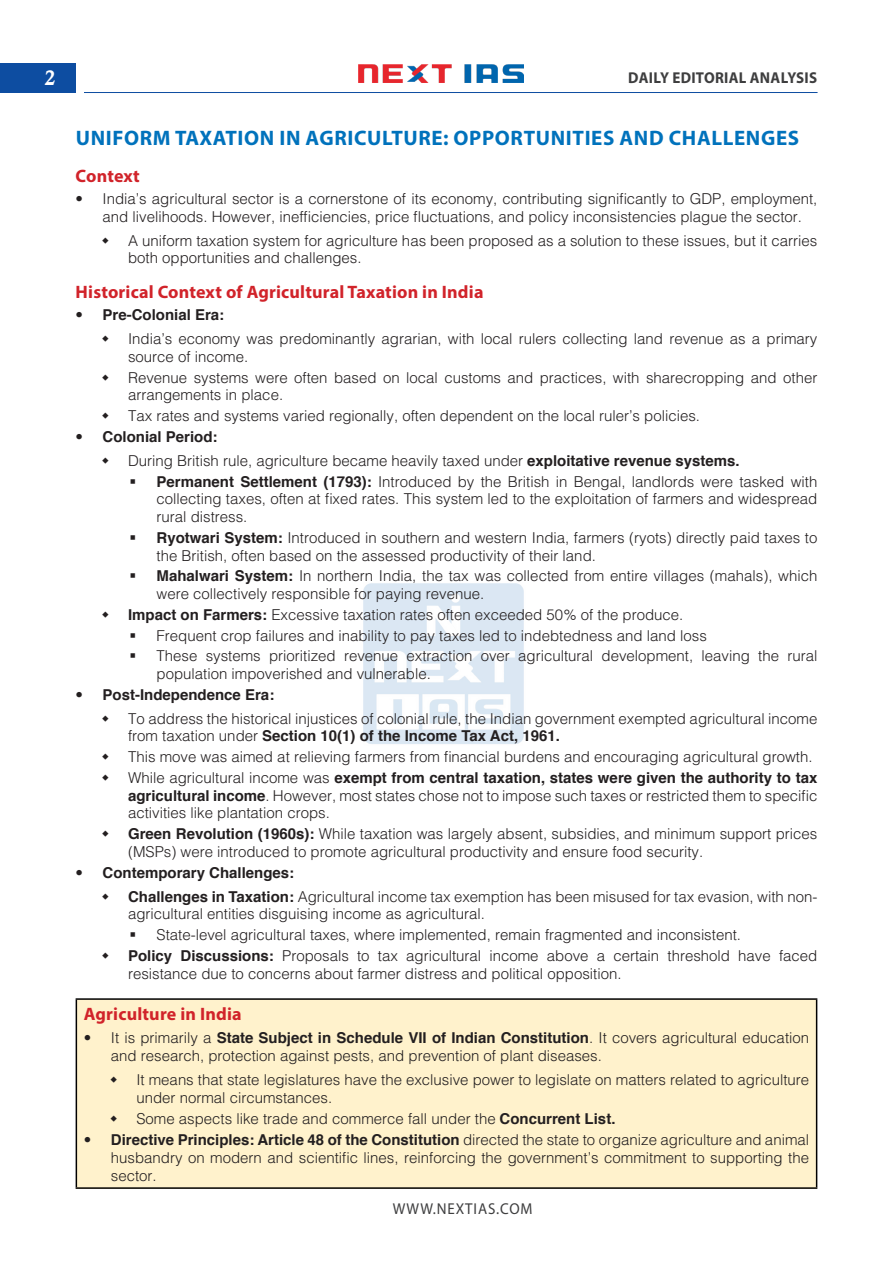
<style>
.page{position:relative;width:893px;height:1263px;background:#fff}
.page>*{position:absolute;margin:0;border:0;box-sizing:border-box;transform-origin:0 0}
.H-1{font:700 21px "Myriad Pro";letter-spacing:.03em;color:#0072bc}
.t1{font:21px "Calis MT Bol";color:#fff}
.H-2{font:700 18px "Myriad Pro";letter-spacing:.01em;color:#d1232a}
.t2{font:700 15.75px "Myriad Pro";letter-spacing:.02em;color:#3e3e3f;scale:.95 1}
.t3{font:15.75px "Myriad Pro";letter-spacing:.06em;color:#3e3e3f;scale:.95 1}
.t4{font:300 15px/17.7px "Helvetica";color:#231f20}
.t5{font:700 15px "Helvetica";color:#231f20}
.s1{font-weight:300}
.s2{font-weight:700}
</style>
<div class="page">
<div style="left:0;top:63px;width:76px;height:30px;background:#0d4da1"></div>
<img style="left:359px;top:64px;width:165px;height:19px">
<hr style="left:84px;top:92px;width:733px;height:1px;background:#0d4da1">
<img style="left:363px;top:583px;width:161px;height:161px">
<div style="left:76px;top:999px;width:741px;height:189px;background:#fff2cc"></div>
<hr style="left:76px;top:998px;width:741px;height:2px;background:#000">
<hr style="left:76px;top:1000px;width:1px;height:187px;background:#000">
<hr style="left:816px;top:1000px;width:1px;height:187px;background:#000">
<hr style="left:76px;top:1187px;width:741px;height:2px;background:#000">
<h1 class="t1" style="left:45px;top:66px;width:12px">2</h1>
<p class="t2" style="left:628px;top:67px;width:200px">DAILY EDITORIAL ANALYSIS</p>
<p class="H-1" style="left:76px;top:125px;width:725px">UNIFORM TAXATION IN AGRICULTURE: OPPORTUNITIES AND CHALLENGES</p>
<p class="H-2" style="left:76px;top:164px;width:66px">Context</p>
<p class="t4" style="left:103px;top:189px;width:716px;text-indent:-27px">• India’s agricultural sector is a cornerstone of its economy, contributing significantly to GDP, employment, and livelihoods. However, inefficiencies, price fluctuations, and policy inconsistencies plague the sector.</p>
<p class="t4" style="left:128px;top:231px;width:691px">A uniform taxation system for agriculture has been proposed as a solution to these issues, but it carries both opportunities and challenges.</p>
<p class="H-2" style="left:76px;top:280px;width:409px">Historical Context of Agricultural Taxation in India</p>
<p class="t5" style="left:76px;top:303px;width:150px"><span class="s1">•</span> Pre-Colonial Era:</p>
<p class="t4" style="left:128px;top:330px;width:691px">India’s economy was predominantly agrarian, with local rulers collecting land revenue as a primary source of income.</p>
<p class="t4" style="left:128px;top:368px;width:691px">Revenue systems were often based on local customs and practices, with sharecropping and other arrangements in place.</p>
<p class="t4" style="left:128px;top:407px;width:573px">Tax rates and systems varied regionally, often dependent on the local ruler’s policies.</p>
<p class="t5" style="left:76px;top:425px;width:144px"><span class="s1">•</span> Colonial Period:</p>
<p class="t4" style="left:128px;top:451px;width:613px">During British rule, agriculture became heavily taxed under <span class="s2">exploitative revenue systems.</span></p>
<p class="t4" style="left:157px;top:472px;width:662px;text-align:justify"><span class="s2">Permanent Settlement (1793):</span> Introduced by the British in Bengal, landlords were tasked with collecting taxes, often at fixed rates. This system led to the exploitation of farmers and widespread rural distress.</p>
<p class="t4" style="left:157px;top:528px;width:662px"><span class="s2">Ryotwari System:</span> Introduced in southern and western India, farmers (ryots) directly paid taxes to the British, often based on the assessed productivity of their land.</p>
<p class="t4" style="left:157px;top:567px;width:662px"><span class="s2">Mahalwari System:</span> In northern India, the tax was collected from entire villages (mahals), which were collectively responsible for paying revenue.</p>
<p class="t4" style="left:128px;top:605px;width:557px"><span class="s2">Impact on Farmers:</span> Excessive taxation rates often exceeded 50% of the produce.</p>
<p class="t4" style="left:157px;top:626px;width:552px">Frequent crop failures and inability to pay taxes led to indebtedness and land loss</p>
<p class="t4" style="left:157px;top:647px;width:662px">These systems prioritized revenue extraction over agricultural development, leaving the rural population impoverished and vulnerable.</p>
<p class="t5" style="left:76px;top:682px;width:200px"><span class="s1">•</span> Post-Independence Era:</p>
<p class="t4" style="left:128px;top:709px;width:691px">To address the historical injustices of colonial rule, the Indian government exempted agricultural income from taxation under <span class="s2">Section 10(1) of the Income Tax Act, 1961.</span></p>
<p class="t4" style="left:128px;top:747px;width:686px">This move was aimed at relieving farmers from financial burdens and encouraging agricultural growth.</p>
<p class="t4" style="left:128px;top:768px;width:691px;text-align:justify">While agricultural income was <span class="s2">exempt from central taxation, states were given the authority to tax agricultural income</span>. However, most states chose not to impose such taxes or restricted them to specific activities like plantation crops.</p>
<p class="t4" style="left:128px;top:825px;width:691px"><span class="s2">Green Revolution (1960s):</span> While taxation was largely absent, subsidies, and minimum support prices (MSPs) were introduced to promote agricultural productivity and ensure food security.</p>
<p class="t5" style="left:76px;top:860px;width:220px"><span class="s1">•</span> Contemporary Challenges:</p>
<p class="t4" style="left:128px;top:887px;width:691px"><span class="s2">Challenges in Taxation:</span> Agricultural income tax exemption has been misused for tax evasion, with non&shy;agricultural entities disguising income as agricultural.</p>
<p class="t4" style="left:157px;top:925px;width:586px">State-level agricultural taxes, where implemented, remain fragmented and inconsistent.</p>
<p class="t4" style="left:128px;top:946px;width:691px"><span class="s2">Policy Discussions:</span> Proposals to tax agricultural income above a certain threshold have faced resistance due to concerns about farmer distress and political opposition.</p>
<p class="H-2" style="left:84px;top:1002px;width:159px">Agriculture in India</p>
<p class="t4" style="left:111px;top:1028px;width:700px;text-indent:-27px">• It is primarily a <span class="s2">State Subject in Schedule VII of Indian Constitution</span>. It covers agricultural education and research, protection against pests, and prevention of plant diseases.</p>
<p class="t4" style="left:136px;top:1070px;width:674px">It means that state legislatures have the exclusive power to legislate on matters related to agriculture under normal circumstances.</p>
<p class="t4" style="left:136px;top:1109px;width:481px">Some aspects like trade and commerce fall under the <span class="s2">Concurrent List.</span></p>
<p class="t4" style="left:111px;top:1130px;width:700px;text-align:justify;text-indent:-27px">• <span class="s2">Directive Principles: Article 48 of the Constitution</span> directed the state to organize agriculture and animal husbandry on modern and scientific lines, reinforcing the government’s commitment to supporting the sector.</p>
<p class="t3" style="left:393px;top:1199px;width:149px">WWW.NEXTIAS.COM</p>
</div>
